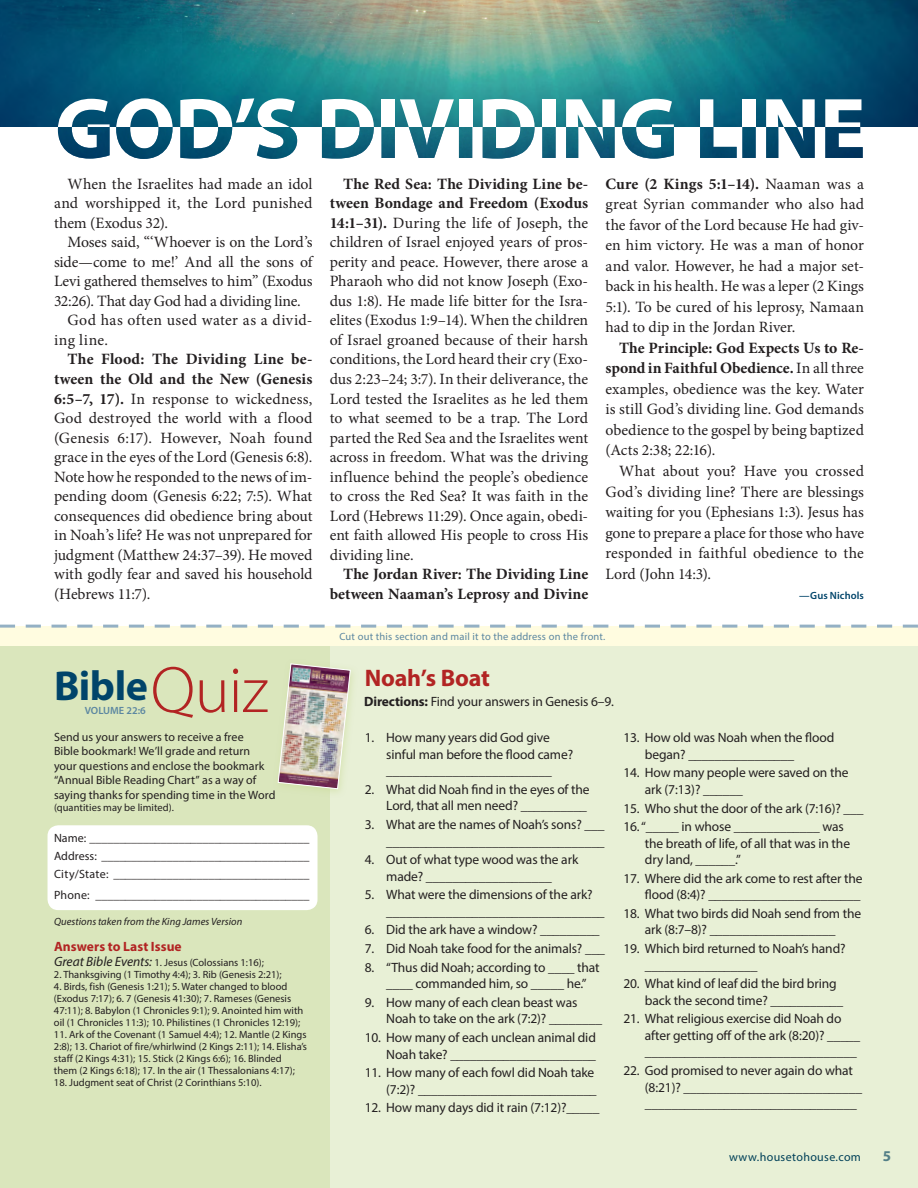
<style>
.page{position:relative;width:918px;height:1188px;background:#fff}
.page>*{position:absolute;margin:0;border:0;box-sizing:border-box;transform-origin:0 0}
.Side_Article_Heading{font:700 87px "Myriad Pro";letter-spacing:-.01em;color:#fff}
.t1{font:300 66px "Myriad Pro";color:#b22423}
.t2{font:700 42px "Myriad Pro";letter-spacing:-.01em;color:#00446a}
.t3{font:700 24px "Myriad Pro";letter-spacing:-.005em;color:#b22423}
.Body_Serif{font:15.75px/19.5px "Minion Pro";color:#231f20;text-align:justify}
.Body_Serif-2{font:700 15.75px/19.5px "Minion Pro";letter-spacing:-.005em;color:#231f20;text-align:right}
.Body_Serif-3{font:15.75px/19.5px "Minion Pro";letter-spacing:.025em;color:#231f20}
.t4{font:700 15px "Myriad Pro";color:#5c87a1}
.Quiz_Questions{font:13.5px/16.5px "Myriad Pro";letter-spacing:-.01em;color:#231f20}
.t5{font:700 13.5px "Myriad Pro";letter-spacing:.005em;color:#b22423}
.t6{font:12px/14.4px "Myriad Pro";letter-spacing:.005em;color:#231f20}
.t7{font:12px "Myriad Pro";letter-spacing:.03em;color:#00446a}
.t8{font:10.5px/12px "Myriad Pro";color:#231f20}
.t9{font:10.5px "Myriad Pro";letter-spacing:.02em;color:#5c87a1}
.t10{font:italic 10.5px "Myriad Pro";letter-spacing:.005em;color:#231f20}
.Body_Serif-4{font:600 10.5px "Myriad Pro";letter-spacing:.01em;color:#00446a}
.t11{font:600 10.5px "Myriad Pro";color:#5c87a1}
.s1{font-weight:700}
.s2{font-style:italic;font-size:13.5px}
.s3{font-style:italic}
</style>
<div class="page">
<hr style="left:0;top:184px;width:1px;height:146px;background:#5d5942">
<div style="left:327px;top:626px;width:591px;height:562px;background:#e8f0d6"></div>
<div style="left:0;top:626px;width:330px;height:562px;background:#dae6bc"></div>
<div style="left:48px;top:825px;width:270px;height:85px;background:#fff;border-radius:11px"></div>
<div style="left:0;top:626px;width:918px;height:19px;background:#fffce0"></div>
<svg style="left:0;top:625px;width:918px;height:3px"></svg>
<div style="left:272px;top:659px;width:87px;height:139px;background:#c7d993;opacity:.55"></div>
<img style="left:278px;top:664px;width:73px;height:130px">
<img style="left:58px;top:127px;width:805px;height:32px">
<img style="left:0;top:0;width:918px;height:127px">
<p class="Side_Article_Heading" style="left:55px;top:72px;width:813px">GOD’S DIVIDING LINE</p>
<p class="Body_Serif" style="left:54px;top:174px;width:260px;text-indent:14px">When the Israelites had made an idol and worshipped it, the Lord punished them (Exodus 32).</p>
<p class="Body_Serif" style="left:54px;top:232px;width:260px;text-indent:13px">Moses said, “‘Whoever is on the Lord’s side—come to me!’ And all the sons of Levi gathered themselves to him” (Exodus 32:26). That day God had a dividing line.</p>
<p class="Body_Serif-3" style="left:54px;top:311px;width:260px;text-indent:13px">God has often used water as a divid&shy;ing line.</p>
<p class="Body_Serif" style="left:54px;top:350px;width:260px;text-indent:13px"><span class="s1">The Flood: The Dividing Line be&shy;tween the Old and the New (Genesis 6:5–7, 17).</span> In response to wickedness, God destroyed the world with a flood (Genesis 6:17). However, Noah found grace in the eyes of the Lord (Genesis 6:8).<br>Note how he responded to the news of im&shy;pending doom (Genesis 6:22; 7:5). What consequences did obedience bring about in Noah’s life? He was not unprepared for judgment (Matthew 24:37–39). He moved with godly fear and saved his household (Hebrews 11:7).</p>
<p class="t2" style="left:54px;top:659px;width:96px">Bible</p>
<p class="t1" style="left:151px;top:650px;width:119px">Quiz</p>
<p class="t11" style="left:85px;top:704px;width:63px">VOLUME 22:6</p>
<p class="t6" style="left:54px;top:730px;width:223px">Send us your answers to receive a free<br>Bible bookmark! We’ll grade and return your questions and enclose the bookmark “Annual Bible Reading Chart” as a way of saying thanks for spending time in the Word</p>
<p class="t8" style="left:54px;top:802px;width:122px">(quantities may be limited).</p>
<p class="t6" style="left:54px;top:829px;width:257px;line-height:18px;text-align:justify">Name: _____________________________________ Address: ___________________________________ City/State: _________________________________</p>
<p class="t6" style="left:54px;top:888px;width:257px">Phone: ____________________________________</p>
<p class="t10" style="left:54px;top:915px;width:190px">Questions taken from the King James Version</p>
<p class="t5" style="left:54px;top:937px;width:129px">Answers to Last Issue</p>
<p class="t8" style="left:54px;top:956px;width:212px"><span class="s2">Great Bible Events:</span> 1. Jesus (Colossians 1:16);</p>
<p class="t8" style="left:54px;top:968px;width:229px">2. Thanksgiving (1 Timothy 4:4); 3. Rib (Genesis 2:21);</p>
<p class="t8" style="left:54px;top:980px;width:251px">4. Birds, fish (Genesis 1:21); 5. Water changed to blood (Exodus 7:17); 6. 7 (Genesis 41:30); 7. Rameses (Genesis 47:11); 8. Babylon (1 Chronicles 9:1); 9. Anointed him with oil (1 Chronicles 11:3); 10. Philistines (1 Chronicles 12:19);</p>
<p class="t8" style="left:54px;top:1028px;width:254px">11. Ark of the Covenant (1 Samuel 4:4); 12. Mantle (2 Kings 2:8); 13. Chariot of fire/whirlwind (2 Kings 2:11); 14. Elisha’s staff (2 Kings 4:31); 15. Stick (2 Kings 6:6); 16. Blinded them (2 Kings 6:18); 17. In the air (1 Thessalonians 4:17);</p>
<p class="t8" style="left:54px;top:1076px;width:209px">18. Judgment seat of Christ (2 Corinthians 5:10).</p>
<p class="Body_Serif" style="left:330px;top:174px;width:260px;text-indent:13px"><span class="s1">The Red Sea: The Dividing Line be&shy;tween Bondage and Freedom (Exodus 14:1–31).</span> During the life of Joseph, the children of Israel enjoyed years of pros&shy;perity and peace. However, there arose a Pharaoh who did not know Joseph (Exo&shy;dus 1:8). He made life bitter for the Isra&shy;elites (Exodus 1:9–14). When the children of Israel groaned because of their harsh conditions, the Lord heard their cry (Exo&shy;dus 2:23–24; 3:7). In their deliverance, the Lord tested the Israelites as he led them to what seemed to be a trap. The Lord parted the Red Sea and the Israelites went across in freedom. What was the driving influence behind the people’s obedience to cross the Red Sea? It was faith in the Lord (Hebrews 11:29). Once again, obedi&shy;ent faith allowed His people to cross His dividing line.</p>
<p class="Body_Serif-2" style="left:330px;top:564px;width:260px">The Jordan River: The Dividing Line between Naaman’s Leprosy and Divine</p>
<p class="Body_Serif" style="left:606px;top:173px;width:260px;line-height:20.5px"><span class="s1">Cure (2 Kings 5:1–14).</span> Naaman was a great Syrian commander who also had the favor of the Lord because He had giv&shy;en him victory. He was a man of honor and valor. However, he had a major set&shy;back in his health. He was a leper (2 Kings 5:1). To be cured of his leprosy, Namaan had to dip in the Jordan River.</p>
<p class="Body_Serif" style="left:606px;top:338px;width:260px;line-height:20.5px;text-indent:13px"><span class="s1">The Principle: God Expects Us to Re&shy;spond in Faithful Obedience.</span> In all three examples, obedience was the key. Water is still God’s dividing line. God demands obedience to the gospel by being baptized (Acts 2:38; 22:16).</p>
<p class="Body_Serif" style="left:606px;top:461px;width:260px;line-height:20.5px;text-indent:13px">What about you? Have you crossed God’s dividing line? There are blessings waiting for you (Ephesians 1:3). Jesus has gone to prepare a place for those who have responded in faithful obedience to the Lord (John 14:3).</p>
<p class="Body_Serif-4" style="left:799px;top:589px;width:66px">—Gus Nichols</p>
<p class="t9" style="left:339px;top:630px;width:268px">Cut out this section and mail it to the address on the front<span class="s3">.</span></p>
<p class="t3" style="left:365px;top:663px;width:127px">Noah’s Boat</p>
<p class="Quiz_Questions" style="left:364px;top:693px;width:251px"><span class="s1">Directions:</span> Find your answers in Genesis 6–9.</p>
<p class="Quiz_Questions" style="left:386px;top:729px;width:188px;text-indent:-22px">1. How many years did God give sinful man before the flood came? _________________________</p>
<p class="Quiz_Questions" style="left:365px;top:781px;width:226px;text-align:right">2. What did Noah find in the eyes of the<br>Lord, that all men need? __________</p>
<p class="Quiz_Questions" style="left:365px;top:816px;width:242px;text-align:right">3. What are the names of Noah’s sons? ___ _________________________________</p>
<p class="Quiz_Questions" style="left:365px;top:851px;width:215px;text-align:center">4. Out of what type wood was the ark made? ___________________</p>
<p class="Quiz_Questions" style="left:386px;top:886px;width:220px;text-indent:-22px">5. What were the dimensions of the ark? _________________________________</p>
<p class="Quiz_Questions" style="left:365px;top:922px;width:237px">6. Did the ark have a window? _________</p>
<p class="Quiz_Questions" style="left:365px;top:940px;width:242px">7. Did Noah take food for the animals? ___</p>
<p class="Quiz_Questions" style="left:386px;top:959px;width:215px;text-indent:-22px">8. “Thus did Noah; according to ____ that ____ commanded him, so _____ he.”</p>
<p class="Quiz_Questions" style="left:386px;top:994px;width:217px;text-indent:-22px">9. How many of each clean beast was<br>Noah to take on the ark (7:2)? ________</p>
<p class="Quiz_Questions" style="left:365px;top:1029px;width:233px;text-align:right">10. How many of each unclean animal did<br>Noah take? ______________________</p>
<p class="Quiz_Questions" style="left:365px;top:1064px;width:234px;text-align:right">11. How many of each fowl did Noah take (7:2)? ___________________________</p>
<p class="Quiz_Questions" style="left:365px;top:1099px;width:236px">12. How many days did it rain (7:12)?_____</p>
<p class="Quiz_Questions" style="left:645px;top:729px;width:191px;text-indent:-22px">13. How old was Noah when the flood began? ________________</p>
<p class="Quiz_Questions" style="left:645px;top:764px;width:205px;text-indent:-22px">14. How many people were saved on the ark (7:13)? ______</p>
<p class="Quiz_Questions" style="left:623px;top:800px;width:242px">15. Who shut the door of the ark (7:16)? ___</p>
<p class="Quiz_Questions" style="left:645px;top:818px;width:207px;text-indent:-22px">16. “_____ in whose _____________ was the breath of life, of all that was in the dry land, ______.”</p>
<p class="Quiz_Questions" style="left:623px;top:870px;width:241px;text-align:right">17. Where did the ark come to rest after the flood (8:4)? _______________________</p>
<p class="Quiz_Questions" style="left:623px;top:905px;width:239px;text-align:center">18. What two birds did Noah send from the ark (8:7–8)? ___________________</p>
<p class="Quiz_Questions" style="left:645px;top:940px;width:202px;text-indent:-22px">19. Which bird returned to Noah’s hand? _________________</p>
<p class="Quiz_Questions" style="left:645px;top:975px;width:200px;text-indent:-22px">20. What kind of leaf did the bird bring back the second time? ___________</p>
<p class="Quiz_Questions" style="left:645px;top:1010px;width:217px;text-indent:-22px">21. What religious exercise did Noah do after getting off of the ark (8:20)? _____ ________________________________</p>
<p class="Quiz_Questions" style="left:645px;top:1062px;width:219px;text-indent:-22px">22. God promised to never again do what (8:21)? ___________________________ ________________________________</p>
<p class="t7" style="left:729px;top:1150px;width:133px">www.housetohouse.com</p>
<p class="t4" style="left:883px;top:1146px;width:10px">5</p>
</div>
